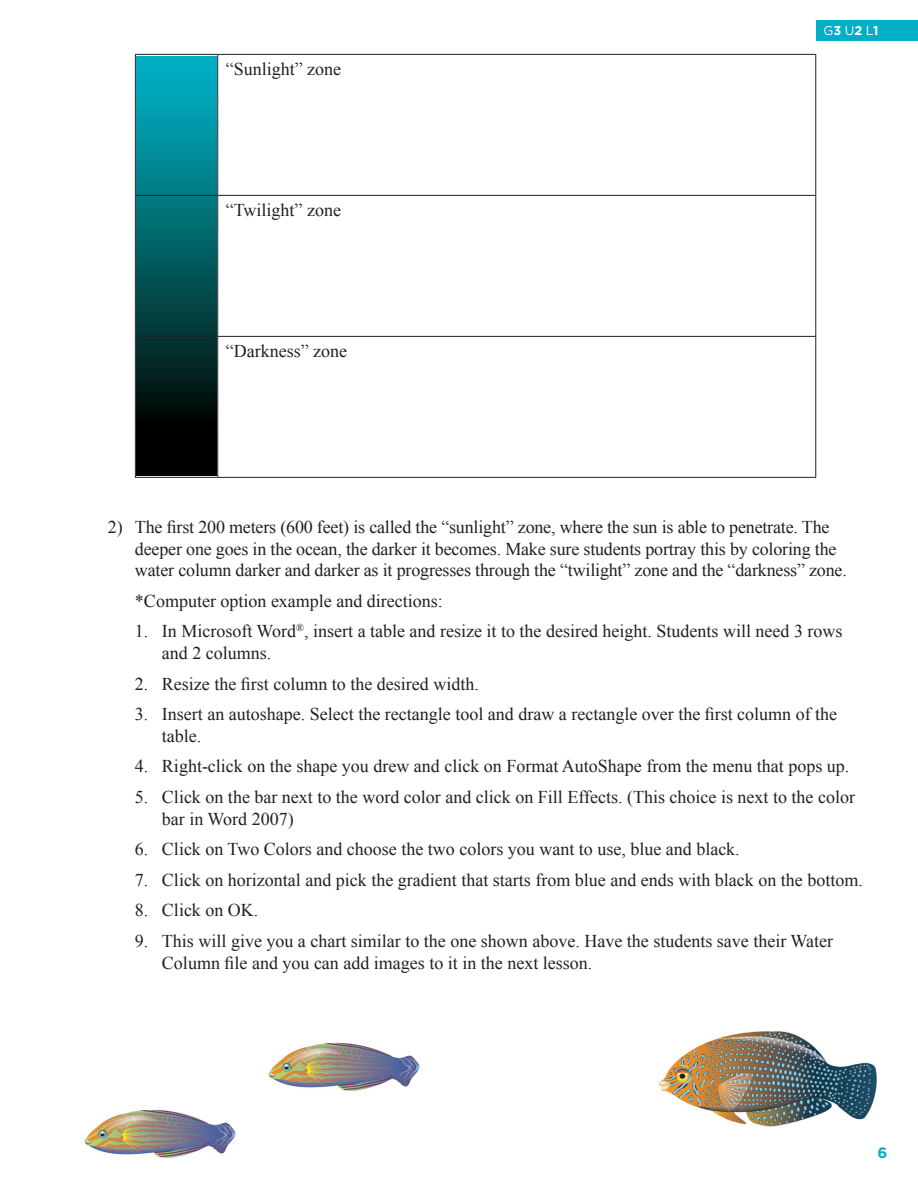
<style>
.page{position:relative;width:918px;height:1188px;background:#fff}
.page>*{position:absolute;margin:0;border:0;box-sizing:border-box;transform-origin:0 0}
.t1{font:18px/21.6px "Times New Roman";color:#231f20}
.t2{font:700 15px "Gotham";color:#00aec5}
.t3{font:12.75px "Gotham";color:#fff}
.s1{font-weight:700}
</style>
<div class="page">
<div style="left:137px;top:57px;width:80px;height:419px;background:linear-gradient(to bottom,#00b9cb,#010000)"></div>
<img style="left:659px;top:1031px;width:218px;height:96px">
<img style="left:268px;top:1042px;width:151px;height:49px">
<img style="left:84px;top:1110px;width:151px;height:48px">
<hr style="left:135px;top:54px;width:83px;height:1px;background:#231f20">
<hr style="left:135px;top:55px;width:1px;height:140px;background:#231f20">
<hr style="left:218px;top:54px;width:598px;height:1px;background:#231f20">
<hr style="left:217px;top:55px;width:1px;height:140px;background:#231f20">
<hr style="left:815px;top:55px;width:1px;height:140px;background:#231f20">
<hr style="left:135px;top:195px;width:83px;height:1px;background:#231f20">
<hr style="left:135px;top:196px;width:1px;height:140px;background:#231f20">
<hr style="left:218px;top:195px;width:598px;height:1px;background:#231f20">
<hr style="left:217px;top:196px;width:1px;height:140px;background:#231f20">
<hr style="left:815px;top:196px;width:1px;height:140px;background:#231f20">
<hr style="left:135px;top:336px;width:83px;height:1px;background:#231f20">
<hr style="left:135px;top:337px;width:1px;height:140px;background:#231f20">
<hr style="left:218px;top:336px;width:598px;height:1px;background:#231f20">
<hr style="left:217px;top:337px;width:1px;height:140px;background:#231f20">
<hr style="left:815px;top:337px;width:1px;height:140px;background:#231f20">
<hr style="left:135px;top:477px;width:83px;height:1px;background:#231f20">
<hr style="left:218px;top:477px;width:598px;height:1px;background:#231f20">
<div style="left:817px;top:20px;width:101px;height:20px;background:#00aec5"></div>
<p class="t1" style="left:226px;top:58px;width:117px">“Sunlight” zone</p>
<p class="t1" style="left:226px;top:199px;width:117px">“Twilight” zone</p>
<p class="t1" style="left:226px;top:340px;width:123px">“Darkness” zone</p>
<p class="t3" style="left:824px;top:23px;width:56px">G<span class="s1">3</span> U<span class="s1">2</span> L<span class="s1">1</span></p>
<p class="t1" style="left:135px;top:516px;width:713px;text-indent:-27px">2) The first 200 meters (600 feet) is called the “sunlight” zone, where the sun is able to penetrate. The deeper one goes in the ocean, the darker it becomes. Make sure students portray this by coloring the water column darker and darker as it progresses through the “twilight” zone and the “darkness” zone.</p>
<p class="t1" style="left:135px;top:590px;width:309px">*Computer option example and directions:</p>
<p class="t1" style="left:162px;top:620px;width:682px;text-indent:-27px">1. In Microsoft Word<sup>®</sup>, insert a table and resize it to the desired height. Students will need 3 rows and 2 columns.</p>
<p class="t1" style="left:135px;top:672px;width:345px">2. Resize the first column to the desired width.</p>
<p class="t1" style="left:162px;top:703px;width:677px;text-indent:-27px">3. Insert an autoshape. Select the rectangle tool and draw a rectangle over the first column of the table.</p>
<p class="t1" style="left:135px;top:755px;width:716px">4. Right-click on the shape you drew and click on Format AutoShape from the menu that pops up.</p>
<p class="t1" style="left:162px;top:786px;width:695px;text-indent:-27px">5. Click on the bar next to the word color and click on Fill Effects. (This choice is next to the color bar in Word 2007)</p>
<p class="t1" style="left:135px;top:838px;width:606px">6. Click on Two Colors and choose the two colors you want to use, blue and black.</p>
<p class="t1" style="left:135px;top:869px;width:729px">7. Click on horizontal and pick the gradient that starts from blue and ends with black on the bottom.</p>
<p class="t1" style="left:135px;top:899px;width:125px">8. Click on OK.</p>
<p class="t1" style="left:162px;top:930px;width:673px;text-indent:-27px">9. This will give you a chart similar to the one shown above. Have the students save their Water<br>Column file and you can add images to it in the next lesson.</p>
<p class="t2" style="left:878px;top:1144px;width:11px">6</p>
</div>
